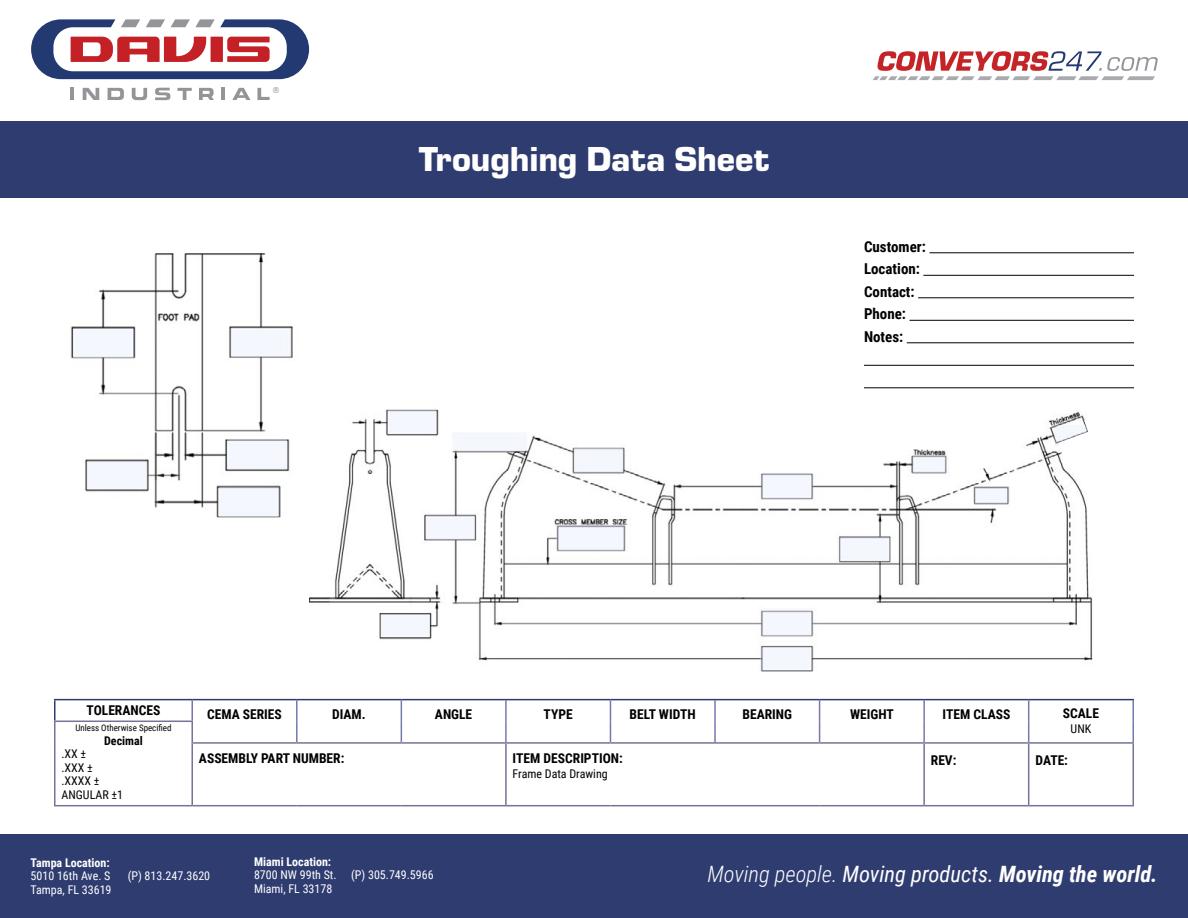
<style>
.page{position:relative;width:1188px;height:918px;background:#fff}
.page>*{position:absolute;margin:0;border:0;box-sizing:border-box;transform-origin:0 0}
.t1{font:900 36px "Eurostile";color:#fff}
.t2{font:italic 22.5px "Roboto Condensed";color:#fff}
.t3{font:700 15px/22.5px "Roboto Condensed";color:#000}
.t4{font:700 13.5px "Roboto Condensed";color:#000}
.t5{font:12px/13.5px "Roboto Condensed";color:#fff}
.t6{font:12px/13.5px "Roboto Condensed";color:#000}
.t7{font:700 12px "Roboto Condensed";color:#fff}
.t8{font:700 12px "Roboto Condensed";color:#000}
.t9{font:9px "Roboto Condensed";color:#000}
.t10{font:8.55px "Roboto";color:#939598}
.s1{font-weight:300}
.s2{font-weight:700}
</style>
<div class="page">
<svg style="left:71px;top:88px;width:3px;height:12px"></svg>
<svg style="left:83px;top:88px;width:16px;height:12px"></svg>
<svg style="left:108px;top:88px;width:16px;height:12px"></svg>
<svg style="left:132px;top:88px;width:15px;height:12px"></svg>
<svg style="left:155px;top:88px;width:15px;height:12px"></svg>
<svg style="left:177px;top:88px;width:15px;height:12px"></svg>
<hr style="left:221px;top:88px;width:4px;height:12px;background:#939598">
<svg style="left:199px;top:88px;width:15px;height:12px"></svg>
<svg style="left:232px;top:88px;width:19px;height:12px"></svg>
<svg style="left:257px;top:88px;width:13px;height:12px"></svg>
<svg style="left:31px;top:19px;width:278px;height:60px"></svg>
<svg style="left:873px;top:51px;width:285px;height:30px"></svg>
<div style="left:0;top:122px;width:1188px;height:76px;background:#2f3c70"></div>
<div style="left:0;top:835px;width:1188px;height:83px;background:#2f3c70"></div>
<hr style="left:191px;top:700px;width:2px;height:21px;background:#7578b0">
<hr style="left:296px;top:700px;width:2px;height:21px;background:#7578b0">
<hr style="left:505px;top:700px;width:2px;height:21px;background:#7578b0">
<hr style="left:714px;top:700px;width:2px;height:21px;background:#7578b0">
<hr style="left:923px;top:700px;width:2px;height:21px;background:#7578b0">
<hr style="left:1132px;top:700px;width:2px;height:21px;background:#7578b0">
<hr style="left:296px;top:721px;width:2px;height:21px;background:#7578b0">
<svg style="left:401px;top:700px;width:1px;height:42px"></svg>
<hr style="left:505px;top:721px;width:2px;height:21px;background:#7578b0">
<svg style="left:610px;top:700px;width:1px;height:42px"></svg>
<hr style="left:714px;top:721px;width:2px;height:21px;background:#7578b0">
<svg style="left:819px;top:700px;width:1px;height:42px"></svg>
<hr style="left:923px;top:721px;width:2px;height:21px;background:#7578b0">
<svg style="left:1028px;top:700px;width:1px;height:42px"></svg>
<hr style="left:1132px;top:721px;width:2px;height:21px;background:#7578b0">
<hr style="left:54px;top:699px;width:138px;height:1px;background:#2f3c70">
<hr style="left:54px;top:700px;width:2px;height:21px;background:#2f3c70">
<hr style="left:192px;top:699px;width:105px;height:1px;background:#2f3c70">
<hr style="left:297px;top:699px;width:104px;height:1px;background:#2f3c70">
<hr style="left:401px;top:699px;width:105px;height:1px;background:#2f3c70">
<hr style="left:506px;top:699px;width:104px;height:1px;background:#2f3c70">
<hr style="left:610px;top:699px;width:105px;height:1px;background:#2f3c70">
<hr style="left:715px;top:699px;width:105px;height:1px;background:#2f3c70">
<hr style="left:820px;top:699px;width:104px;height:1px;background:#2f3c70">
<hr style="left:924px;top:699px;width:105px;height:1px;background:#2f3c70">
<hr style="left:1029px;top:699px;width:105px;height:1px;background:#2f3c70">
<hr style="left:54px;top:721px;width:139px;height:1px;background:#757398">
<hr style="left:54px;top:722px;width:2px;height:21px;background:#757398">
<hr style="left:191px;top:722px;width:2px;height:20px;background:#757398">
<hr style="left:54px;top:743px;width:2px;height:62px;background:#757398">
<hr style="left:191px;top:742px;width:106px;height:2px;background:#757398">
<hr style="left:191px;top:744px;width:2px;height:61px;background:#757398">
<hr style="left:297px;top:742px;width:104px;height:2px;background:#757398">
<hr style="left:401px;top:742px;width:105px;height:2px;background:#757398">
<hr style="left:506px;top:742px;width:104px;height:2px;background:#757398">
<hr style="left:505px;top:744px;width:2px;height:61px;background:#757398">
<hr style="left:610px;top:742px;width:105px;height:2px;background:#757398">
<hr style="left:715px;top:742px;width:105px;height:2px;background:#757398">
<hr style="left:820px;top:742px;width:104px;height:2px;background:#757398">
<hr style="left:924px;top:742px;width:105px;height:2px;background:#757398">
<hr style="left:923px;top:744px;width:2px;height:61px;background:#757398">
<hr style="left:1029px;top:742px;width:105px;height:2px;background:#757398">
<hr style="left:1028px;top:744px;width:1px;height:61px;background:#757398">
<hr style="left:1132px;top:744px;width:2px;height:61px;background:#757398">
<hr style="left:54px;top:805px;width:138px;height:1px;background:#757398">
<hr style="left:192px;top:805px;width:105px;height:1px;background:#757398">
<hr style="left:297px;top:805px;width:104px;height:1px;background:#757398">
<hr style="left:401px;top:805px;width:105px;height:1px;background:#757398">
<hr style="left:506px;top:805px;width:104px;height:1px;background:#757398">
<hr style="left:610px;top:805px;width:105px;height:1px;background:#757398">
<hr style="left:715px;top:805px;width:105px;height:1px;background:#757398">
<hr style="left:820px;top:805px;width:104px;height:1px;background:#757398">
<hr style="left:924px;top:805px;width:105px;height:1px;background:#757398">
<hr style="left:1029px;top:805px;width:105px;height:1px;background:#757398">
<img style="left:71px;top:253px;width:222px;height:265px">
<img style="left:309px;top:409px;width:784px;height:263px">
<hr style="left:929px;top:252px;width:205px;height:1px;background:#000">
<hr style="left:923px;top:275px;width:211px;height:1px;background:#000">
<hr style="left:918px;top:297px;width:216px;height:1px;background:#000">
<hr style="left:910px;top:320px;width:224px;height:1px;background:#000">
<hr style="left:907px;top:342px;width:227px;height:1px;background:#000">
<hr style="left:864px;top:365px;width:270px;height:1px;background:#000">
<hr style="left:864px;top:387px;width:270px;height:1px;background:#000">
<svg style="left:1058px;top:417px;width:35px;height:42px"></svg>
<p class="t10" style="left:273px;top:84px;width:8px">®</p>
<h1 class="t1" style="left:419px;top:134px;width:352px">Troughing Data Sheet</h1>
<p class="t3" style="left:864px;top:235px;width:64px">Customer:<br>Location:<br>Contact:<br>Phone:<br>Notes:</p>
<p class="t4" style="left:87px;top:700px;width:75px">TOLERANCES</p>
<p class="t4" style="left:207px;top:704px;width:76px">CEMA SERIES</p>
<p class="t4" style="left:332px;top:704px;width:35px">DIAM.</p>
<p class="t4" style="left:435px;top:704px;width:39px">ANGLE</p>
<p class="t4" style="left:544px;top:704px;width:31px">TYPE</p>
<p class="t4" style="left:630px;top:704px;width:68px">BELT WIDTH</p>
<p class="t4" style="left:743px;top:704px;width:51px">BEARING</p>
<p class="t4" style="left:850px;top:704px;width:45px">WEIGHT</p>
<p class="t4" style="left:942px;top:704px;width:69px">ITEM CLASS</p>
<p class="t4" style="left:1063px;top:704px;width:38px">SCALE</p>
<p class="t9" style="left:75px;top:722px;width:98px">Unless Otherwise Specified</p>
<p class="t6" style="left:1071px;top:721px;width:22px">UNK</p>
<p class="t8" style="left:104px;top:732px;width:40px">Decimal</p>
<p class="t6" style="left:62px;top:747px;width:63px">.XX ±<br>.XXX ± .XXXX ±<br>ANGULAR ±1</p>
<p class="t4" style="left:199px;top:749px;width:147px">ASSEMBLY PART NUMBER:</p>
<p class="t4" style="left:513px;top:749px;width:112px">ITEM DESCRIPTION:</p>
<p class="t4" style="left:931px;top:751px;width:27px">REV:</p>
<p class="t4" style="left:1035px;top:751px;width:34px">DATE:</p>
<p class="t6" style="left:513px;top:767px;width:97px">Frame Data Drawing</p>
<p class="t7" style="left:254px;top:853px;width:79px">Miami Location:</p>
<p class="t5" style="left:254px;top:868px;width:84px">8700 NW 99th St.<br>Miami, FL 33178</p>
<p class="t5" style="left:351px;top:867px;width:84px">(P) 305.749.5966</p>
<p class="t7" style="left:31px;top:854px;width:81px">Tampa Location:</p>
<p class="t5" style="left:31px;top:869px;width:82px">5010 16th Ave. S<br>Tampa, FL 33619</p>
<p class="t5" style="left:128px;top:868px;width:84px">(P) 813.247.3620</p>
<h2 class="t2" style="left:707px;top:859px;width:452px"><span class="s1">Moving people.</span> Moving products. <span class="s2">Moving the world.</span></h2>
</div>
